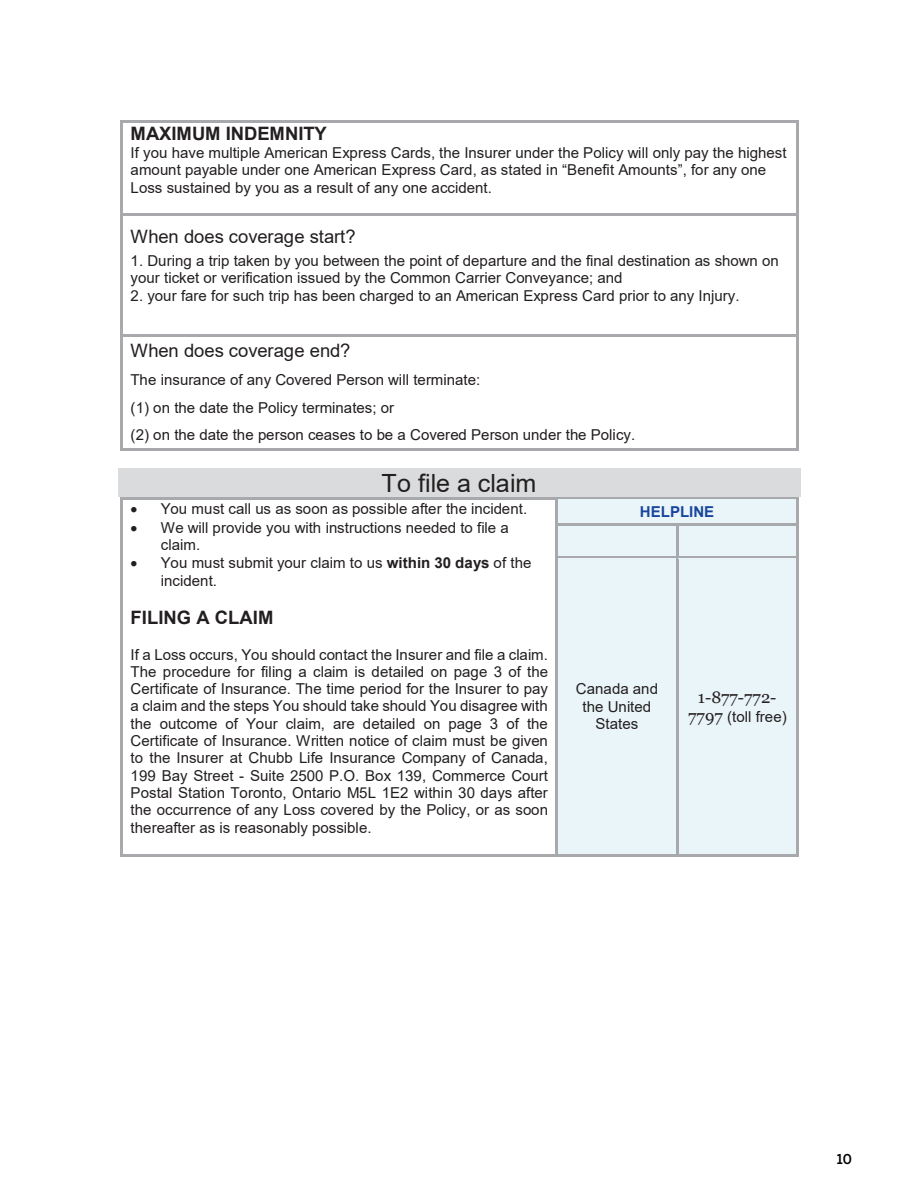
<style>
.page{position:relative;width:918px;height:1188px;background:#fff}
.page>*{position:absolute;margin:0;border:0;box-sizing:border-box;transform-origin:0 0}
.t1{font:25.05px "Arial";color:#231f20}
.t2{font:18.45px "Arial";color:#231f20}
.t3{font:700 18.45px "Arial";color:#231f20}
.t4{font:16.65px "Georgia";color:#231f20}
.t5{font:15px/17.2px "Arial";letter-spacing:.005em;color:#231f20}
.t6{font:15px/27.3px "Arial";letter-spacing:.005em;color:#211d1e}
.t7{font:700 15px "Arial";color:#19469d}
.t8{font:500 13.5px "Benton Sans";color:#000}
.s1{font-weight:700}
.s2{font-family:"Georgia";font-size:16.65px}
</style>
<div class="page">
<hr style="left:120px;top:120px;width:676px;height:3px;background:#a7a9ac">
<hr style="left:120px;top:123px;width:3px;height:90px;background:#a7a9ac">
<hr style="left:796px;top:123px;width:3px;height:90px;background:#a7a9ac">
<hr style="left:123px;top:213px;width:673px;height:3px;background:#a7a9ac">
<hr style="left:120px;top:216px;width:3px;height:118px;background:#a7a9ac">
<hr style="left:796px;top:216px;width:3px;height:118px;background:#a7a9ac">
<hr style="left:123px;top:334px;width:673px;height:2px;background:#a7a9ac">
<hr style="left:120px;top:337px;width:3px;height:114px;background:#a7a9ac">
<hr style="left:120px;top:448px;width:676px;height:3px;background:#a7a9ac">
<hr style="left:796px;top:337px;width:3px;height:114px;background:#a7a9ac">
<div style="left:118px;top:468px;width:682px;height:29px;background:#d9dbdc"></div>
<div style="left:558px;top:499px;width:238px;height:25px;background:#eaf5f9"></div>
<hr style="left:120px;top:497px;width:436px;height:2px;background:#a7a9ac">
<hr style="left:558px;top:497px;width:238px;height:2px;background:#a7a9ac">
<hr style="left:120px;top:499px;width:3px;height:25px;background:#a7a9ac">
<hr style="left:556px;top:499px;width:2px;height:25px;background:#a7a9ac">
<hr style="left:796px;top:499px;width:3px;height:25px;background:#a7a9ac">
<div style="left:558px;top:526px;width:118px;height:30px;background:#eaf5f9"></div>
<div style="left:678px;top:526px;width:118px;height:30px;background:#eaf5f9"></div>
<hr style="left:558px;top:524px;width:118px;height:2px;background:#a7a9ac">
<hr style="left:678px;top:524px;width:118px;height:2px;background:#a7a9ac">
<hr style="left:120px;top:526px;width:3px;height:30px;background:#a7a9ac">
<hr style="left:556px;top:526px;width:2px;height:30px;background:#a7a9ac">
<hr style="left:676px;top:526px;width:2px;height:30px;background:#a7a9ac">
<hr style="left:796px;top:526px;width:3px;height:30px;background:#a7a9ac">
<div style="left:558px;top:559px;width:118px;height:295px;background:#eaf5f9"></div>
<div style="left:678px;top:559px;width:118px;height:295px;background:#eaf5f9"></div>
<hr style="left:558px;top:556px;width:118px;height:3px;background:#a7a9ac">
<hr style="left:678px;top:556px;width:118px;height:3px;background:#a7a9ac">
<hr style="left:120px;top:559px;width:3px;height:298px;background:#a7a9ac">
<hr style="left:120px;top:854px;width:436px;height:3px;background:#a7a9ac">
<hr style="left:556px;top:559px;width:2px;height:298px;background:#a7a9ac">
<hr style="left:558px;top:854px;width:118px;height:3px;background:#a7a9ac">
<hr style="left:676px;top:559px;width:2px;height:298px;background:#a7a9ac">
<hr style="left:678px;top:854px;width:118px;height:3px;background:#a7a9ac">
<hr style="left:796px;top:559px;width:3px;height:298px;background:#a7a9ac">
<p class="t3" style="left:131px;top:121px;width:198px">MAXIMUM INDEMNITY</p>
<p class="t5" style="left:131px;top:144px;width:658px">If you have multiple American Express Cards, the Insurer under the Policy will only pay the highest amount payable under one American Express Card, as stated in “Benefit Amounts”, for any one<br>Loss sustained by you as a result of any one accident.</p>
<p class="t2" style="left:131px;top:224px;width:227px">When does coverage start?</p>
<p class="t5" style="left:131px;top:252px;width:650px">1. During a trip taken by you between the point of departure and the final destination as shown on your ticket or verification issued by the Common Carrier Conveyance; and</p>
<p class="t5" style="left:131px;top:287px;width:610px">2. your fare for such trip has been charged to an American Express Card prior to any Injury.</p>
<p class="t2" style="left:131px;top:338px;width:221px">When does coverage end?</p>
<p class="t6" style="left:131px;top:366px;width:506px">The insurance of any Covered Person will terminate:<br>(1) on the date the Policy terminates; or<br>(2) on the date the person ceases to be a Covered Person under the Policy.</p>
<h1 class="t1" style="left:382px;top:466px;width:156px">To file a claim</h1>
<p class="t7" style="left:640px;top:501px;width:76px">HELPLINE</p>
<p class="t5" style="left:161px;top:500px;width:368px">You must call us as soon as possible after the incident.</p>
<p class="t5" style="left:161px;top:519px;width:350px">We will provide you with instructions needed to file a</p>
<p class="t5" style="left:161px;top:536px;width:41px">claim.</p>
<p class="t5" style="left:161px;top:554px;width:372px">You must submit your claim to us <span class="s1">within 30 days</span> of the</p>
<p class="t5" style="left:161px;top:572px;width:58px">incident.</p>
<p class="t3" style="left:131px;top:604px;width:144px">FILING A CLAIM</p>
<p class="t5" style="left:131px;top:646px;width:419px">If a Loss occurs, You should contact the Insurer and file a claim.</p>
<p class="t5" style="left:131px;top:663px;width:419px">The procedure for filing a claim is detailed on page 3 of the</p>
<p class="t5" style="left:131px;top:680px;width:419px">Certificate of Insurance. The time period for the Insurer to pay</p>
<p class="t5" style="left:131px;top:697px;width:419px">a claim and the steps You should take should You disagree with</p>
<p class="t5" style="left:131px;top:715px;width:419px">the outcome of Your claim, are detailed on page 3 of the</p>
<p class="t5" style="left:131px;top:732px;width:419px">Certificate of Insurance. Written notice of claim must be given</p>
<p class="t5" style="left:131px;top:749px;width:419px">to the Insurer at Chubb Life Insurance Company of Canada,</p>
<p class="t5" style="left:131px;top:767px;width:419px">199 Bay Street - Suite 2500 P.O. Box 139, Commerce Court</p>
<p class="t5" style="left:131px;top:784px;width:419px">Postal Station Toronto, Ontario M5L 1E2 within 30 days after</p>
<p class="t5" style="left:131px;top:801px;width:419px">the occurrence of any Loss covered by the Policy, or as soon</p>
<p class="t5" style="left:131px;top:819px;width:242px">thereafter as is reasonably possible.</p>
<p class="t5" style="left:576px;top:680px;width:84px;text-align:center">Canada and the United<br>States</p>
<p class="t4" style="left:698px;top:685px;width:80px">1-877-772-</p>
<p class="t5" style="left:688px;top:708px;width:100px"><span class="s2">7797</span> (toll free)</p>
<p class="t8" style="left:837px;top:1151px;width:17px">10</p>
</div>
